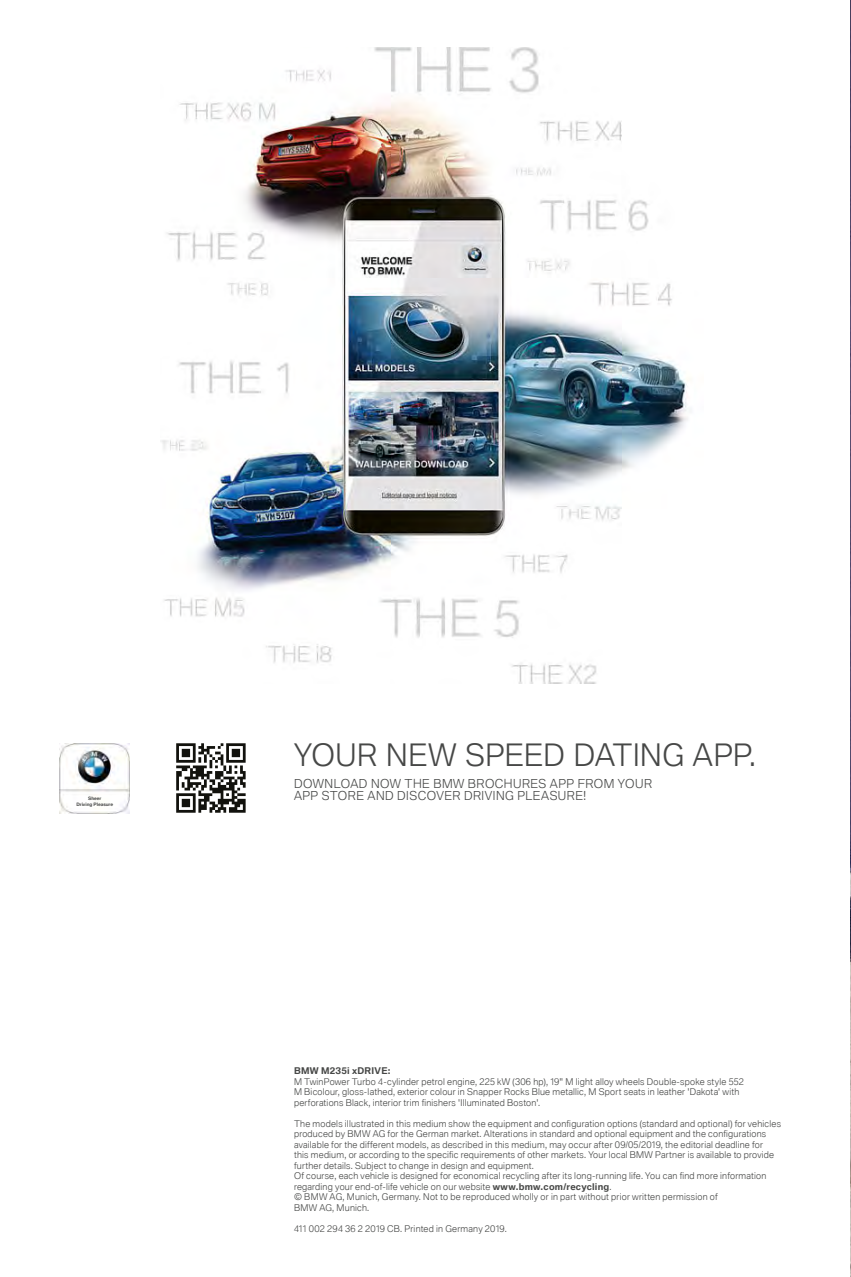
<style>
.page{position:relative;width:851px;height:1277px;background:#fff}
.page>*{position:absolute;margin:0;border:0;box-sizing:border-box;transform-origin:0 0}
.t1{font:300 30px "BMW Type Global Pro";letter-spacing:.015em;color:#474847}
.t2{font:300 12px "BMW Type Global Pro";letter-spacing:.04em;color:#474847}
.t3{font:300 9px/10.5px "BMW Type Global Pro";letter-spacing:.025em;color:#474847}
.t4{font:700 9px "BMW Type Global Pro";letter-spacing:.03em;color:#474847}
.t5{font:700 4.5px "BMW Type Global Pro";color:#474847}
.s1{font-weight:700}
</style>
<div class="page">
<img style="left:850px;top:1px;width:1px;height:1275px">
<img style="left:161px;top:47px;width:528px;height:636px">
<img style="left:60px;top:743px;width:70px;height:70px">
<svg style="left:176px;top:743px;width:70px;height:70px"></svg>
<svg style="left:176px;top:743px;width:69px;height:69px"></svg>
<h1 class="t1" style="left:294px;top:733px;width:463px">YOUR NEW SPEED DATING APP.</h1>
<h2 class="t2" style="left:294px;top:775px;width:359px">DOWNLOAD NOW THE BMW BROCHURES APP FROM YOUR</h2>
<p class="t5" style="left:88px;top:795px;width:15px">Sheer</p>
<h2 class="t2" style="left:294px;top:787px;width:294px">APP STORE AND DISCOVER DRIVING PLEASURE!</h2>
<p class="t5" style="left:76px;top:801px;width:38px">Driving Pleasure</p>
<p class="t4" style="left:294px;top:1065px;width:98px">BMW M235i xDRIVE:</p>
<p class="t3" style="left:294px;top:1076px;width:451px">M TwinPower Turbo 4-cylinder petrol engine, 225 kW (306 hp), 19" M light alloy wheels Double-spoke style 552<br>M Bicolour, gloss-lathed, exterior colour in Snapper Rocks Blue metallic, M Sport seats in leather 'Dakota' with perforations Black, interior trim finishers 'Illuminated Boston'.</p>
<p class="t3" style="left:294px;top:1118px;width:488px">The models illustrated in this medium show the equipment and configuration options (standard and optional) for vehicles produced by BMW AG for the German market. Alterations in standard and optional equipment and the configurations available for the different models, as described in this medium, may occur after 09/05/2019, the editorial deadline for<br>this medium, or according to the specific requirements of other markets. Your local BMW Partner is available to provide further details. Subject to change in design and equipment.<br>Of course, each vehicle is designed for economical recycling after its long-running life. You can find more information regarding your end-of-life vehicle on our website <span class="s1">www.bmw.com/recycling</span>.<br>© BMW AG, Munich, Germany. Not to be reproduced wholly or in part without prior written permission of<br>BMW AG, Munich.</p>
<p class="t3" style="left:294px;top:1223px;width:214px">411 002 294 36 2 2019 CB. Printed in Germany 2019.</p>
</div>
